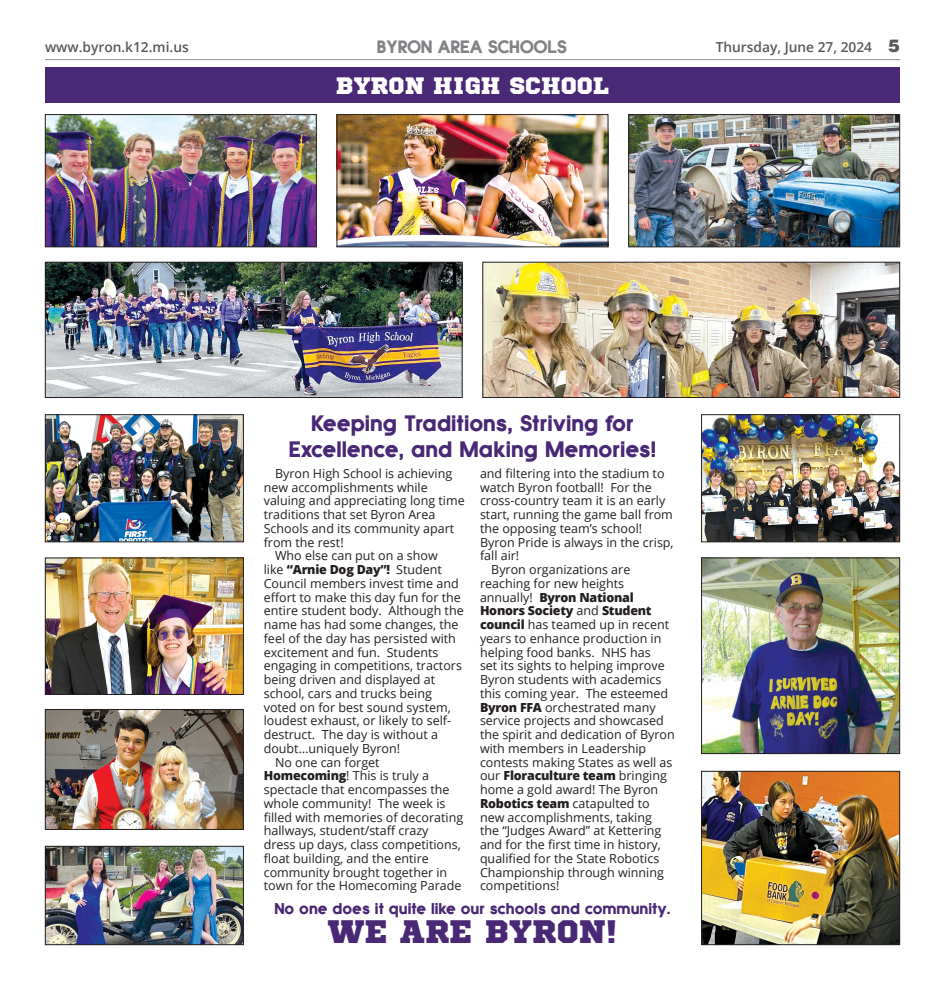
<style>
.page{position:relative;width:945px;height:990px;background:#fff}
.page>*{position:absolute;margin:0;border:0;box-sizing:border-box;transform-origin:0 0}
.Byron_Body_Copy{font:32.5px "Sports World";color:#492875}
.Byron_Body_Copy-2{font:25px/26.2px "Quicksans Accurate ICG Fill";color:#492875;text-align:center}
.t1{font:23.75px "Sports World";color:#fff}
.t2{font:20px "Quicksans Accurate ICG Fill";letter-spacing:-.02em;color:#808285}
.Byron_Body_Copy-3{font:17.5px "Quicksans Accurate ICG Fill";color:#492875}
.t3{font:600 13.75px "Open Sans";color:#57585a}
.Byron_Body_Copy-4{font:12.5px/13.8px "Open Sans";color:#231f20}
.s1{font-family:"Helvetica LT Std";font-weight:900;font-size:17.5px}
.s2{font-weight:800}
</style>
<div class="page">
<hr style="left:45px;top:59px;width:855px;height:1px;background:#8f9194">
<div style="left:45px;top:68px;width:855px;height:35px;background:#492875"></div>
<img style="left:47px;top:416px;width:195px;height:124px">
<div style="left:45px;top:414px;width:199px;height:128px;border:1px solid #231f20"></div>
<img style="left:47px;top:711px;width:195px;height:117px">
<div style="left:45px;top:709px;width:199px;height:121px;border:1px solid #231f20"></div>
<img style="left:47px;top:560px;width:195px;height:133px">
<div style="left:45px;top:558px;width:199px;height:137px;border:1px solid #231f20"></div>
<img style="left:47px;top:848px;width:195px;height:95px">
<div style="left:45px;top:846px;width:199px;height:99px;border:1px solid #231f20"></div>
<img style="left:703px;top:416px;width:195px;height:124px">
<div style="left:701px;top:414px;width:199px;height:128px;border:1px solid #231f20"></div>
<img style="left:703px;top:560px;width:195px;height:192px">
<div style="left:701px;top:558px;width:199px;height:196px;border:1px solid #231f20"></div>
<img style="left:703px;top:773px;width:195px;height:170px">
<div style="left:701px;top:771px;width:199px;height:174px;border:1px solid #231f20"></div>
<img style="left:47px;top:264px;width:413px;height:132px">
<div style="left:45px;top:262px;width:417px;height:136px;border:1px solid #231f20"></div>
<img style="left:484px;top:264px;width:414px;height:132px">
<div style="left:482px;top:262px;width:418px;height:136px;border:1px solid #231f20"></div>
<img style="left:47px;top:116px;width:268px;height:129px">
<div style="left:45px;top:114px;width:272px;height:133px;border:1px solid #231f20"></div>
<img style="left:339px;top:116px;width:267px;height:129px">
<div style="left:337px;top:114px;width:271px;height:133px;border:1px solid #231f20"></div>
<img style="left:630px;top:116px;width:268px;height:129px">
<div style="left:628px;top:114px;width:272px;height:133px;border:1px solid #231f20"></div>
<p class="t3" style="left:45px;top:38px;width:145px">www.byron.k12.mi.us</p>
<h3 class="t2" style="left:377px;top:34px;width:192px">BYRON AREA SCHOOLS</h3>
<p class="t3" style="left:716px;top:38px;width:186px">Thursday, June 27, 2024 <span class="s1">5</span></p>
<p class="t1" style="left:336px;top:66px;width:275px">BYRON HIGH SCHOOL</p>
<p class="Byron_Body_Copy-2" style="left:289px;top:409px;width:369px">Keeping Traditions, Striving for<br>Excellence, and Making Memories!</p>
<p class="Byron_Body_Copy-4" style="left:264px;top:466px;width:203px;text-indent:11px">Byron High School is achieving new accomplishments while valuing and appreciating long time traditions that set Byron Area<br>Schools and its community apart from the rest!</p>
<p class="Byron_Body_Copy-4" style="left:264px;top:549px;width:201px;text-indent:11px">Who else can put on a show<br>like <span class="s2">“Arnie Dog Day”!</span> Student<br>Council members invest time and effort to make this day fun for the entire student body. Although the name has had some changes, the feel of the day has persisted with excitement and fun. Students engaging in competitions, tractors being driven and displayed at school, cars and trucks being voted on for best sound system, loudest exhaust, or likely to self&shy;destruct. The day is without a doubt…uniquely Byron!</p>
<p class="Byron_Body_Copy-4" style="left:264px;top:755px;width:201px;text-indent:11px">No one can forget<br><span class="s2">Homecoming</span>! This is truly a spectacle that encompasses the whole community! The week is filled with memories of decorating hallways, student/staff crazy dress up days, class competitions, float building, and the entire community brought together in town for the Homecoming Parade</p>
<p class="Byron_Body_Copy-4" style="left:480px;top:466px;width:195px">and filtering into the stadium to watch Byron football! For the cross-country team it is an early start, running the game ball from the opposing team’s school!<br>Byron Pride is always in the crisp, fall air!</p>
<p class="Byron_Body_Copy-4" style="left:480px;top:562px;width:196px;text-indent:11px">Byron organizations are reaching for new heights annually! <span class="s2">Byron National<br>Honors Society</span> and <span class="s2">Student council</span> has teamed up in recent years to enhance production in helping food banks. NHS has<br>set its sights to helping improve<br>Byron students with academics this coming year. The esteemed<br><span class="s2">Byron FFA</span> orchestrated many service projects and showcased the spirit and dedication of Byron with members in Leadership contests making States as well as our <span class="s2">Floraculture team</span> bringing home a gold award! The Byron<br><span class="s2">Robotics team</span> catapulted to new accomplishments, taking<br>the “Judges Award” at Kettering and for the first time in history, qualified for the State Robotics<br>Championship through winning competitions!</p>
<p class="Byron_Body_Copy-3" style="left:274px;top:897px;width:398px">No one does it quite like our schools and community.</p>
<p class="Byron_Body_Copy" style="left:327px;top:905px;width:292px">WE ARE BYRON!</p>
</div>
